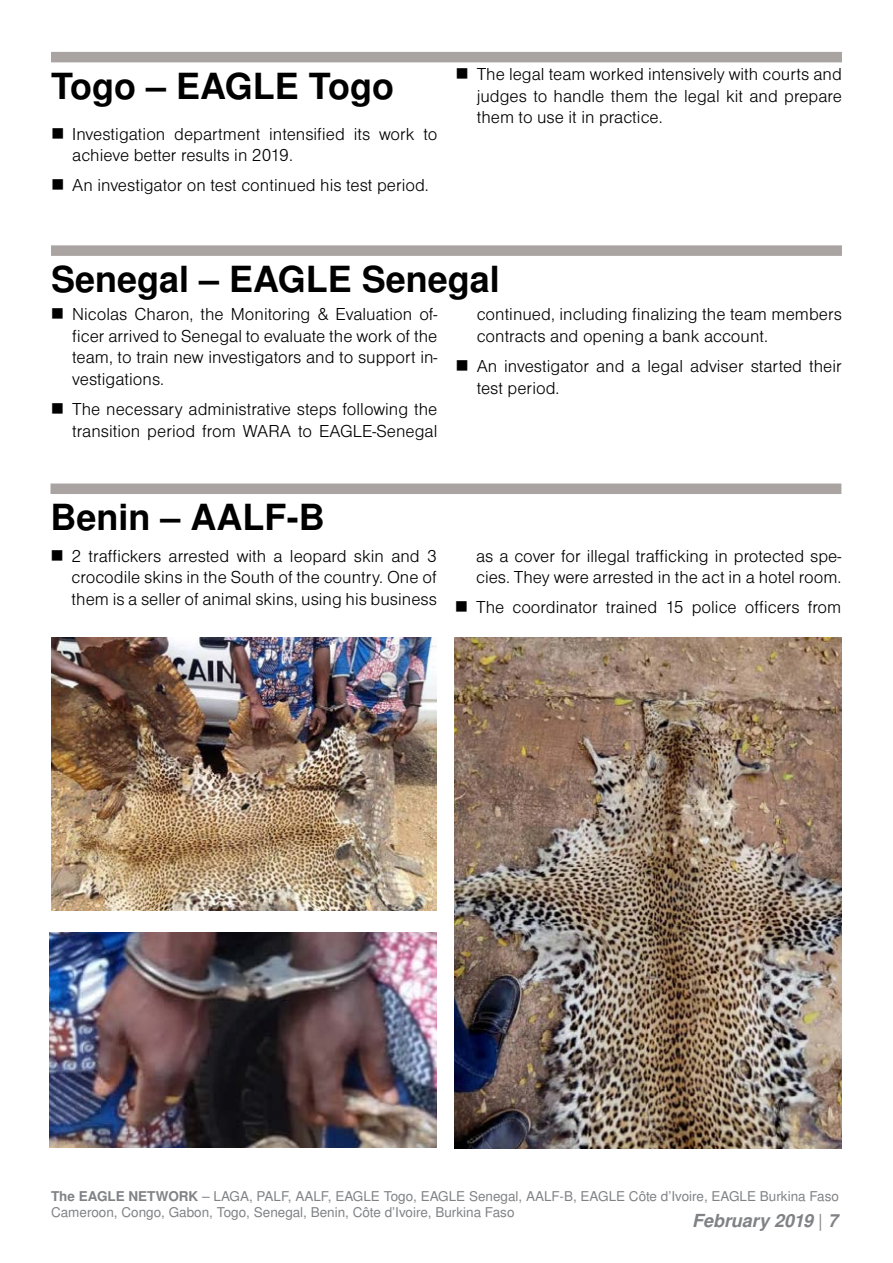
<style>
.page{position:relative;width:893px;height:1263px;background:#fff}
.page>*{position:absolute;margin:0;border:0;box-sizing:border-box;transform-origin:0 0}
.t1{font:700 36px "Nimbus Sans LOT";color:#000}
.t2{font:18px/21.6px "Nimbus Sans DOT Ligh";color:#000}
.t3{font:italic 700 18px "Nimbus Sans LOT";color:#808285}
.t4{font:13.5px/16.2px "Nimbus Sans LOT";color:#808285}
.s1{font-weight:700}
.s2{font-weight:400;font-style:normal}
</style>
<div class="page">
<div style="left:51px;top:245px;width:791px;height:11px;background:#a9a3a1"></div>
<div style="left:51px;top:52px;width:791px;height:10px;background:#a9a3a1"></div>
<div style="left:50px;top:483px;width:791px;height:11px;background:#a9a3a1"></div>
<img style="left:455px;top:637px;width:386px;height:511px">
<img style="left:51px;top:637px;width:386px;height:273px">
<img style="left:49px;top:932px;width:388px;height:216px">
<h1 class="t1" style="left:51px;top:64px;width:345px">Togo – EAGLE Togo</h1>
<p class="t2" style="left:72px;top:123px;width:367px">Investigation department intensified its work to achieve better results in 2019.</p>
<p class="t2" style="left:72px;top:175px;width:358px">An investigator on test continued his test period.</p>
<p class="t2" style="left:477px;top:64px;width:367px;text-align:justify">The legal team worked intensively with courts and judges to handle them the legal kit and prepare them to use it in practice.</p>
<h1 class="t1" style="left:51px;top:258px;width:450px">Senegal – EAGLE Senegal</h1>
<p class="t2" style="left:72px;top:304px;width:367px;text-align:justify">Nicolas Charon, the Monitoring &amp; Evaluation of&shy;ficer arrived to Senegal to evaluate the work of the team, to train new investigators and to support in&shy;vestigations.</p>
<p class="t2" style="left:72px;top:399px;width:367px">The necessary administrative steps following the transition period from WARA to EAGLE-Senegal</p>
<h1 class="t1" style="left:50px;top:496px;width:276px">Benin – AALF-B</h1>
<p class="t2" style="left:477px;top:304px;width:367px">continued, including finalizing the team members contracts and opening a bank account.</p>
<p class="t2" style="left:477px;top:355px;width:367px">An investigator and a legal adviser started their test period.</p>
<p class="t2" style="left:72px;top:545px;width:367px;text-align:justify">2 traffickers arrested with a leopard skin and 3 crocodile skins in the South of the country. One of them is a seller of animal skins, using his business</p>
<p class="t2" style="left:476px;top:545px;width:367px">as a cover for illegal trafficking in protected spe&shy;cies. They were arrested in the act in a hotel room.</p>
<p class="t2" style="left:476px;top:597px;width:367px">The coordinator trained 15 police officers from</p>
<p class="t4" style="left:51px;top:1189px;width:789px"><span class="s1">The EAGLE NETWORK</span> – LAGA, PALF, AALF, EAGLE Togo, EAGLE Senegal, AALF-B, EAGLE Côte d’Ivoire, EAGLE Burkina Faso<br>Cameroon, Congo, Gabon, Togo, Senegal, Benin, Côte d’Ivoire, Burkina Faso</p>
<p class="t3" style="left:692px;top:1210px;width:147px">February 2019 <span class="s2">|</span> 7</p>
</div>
